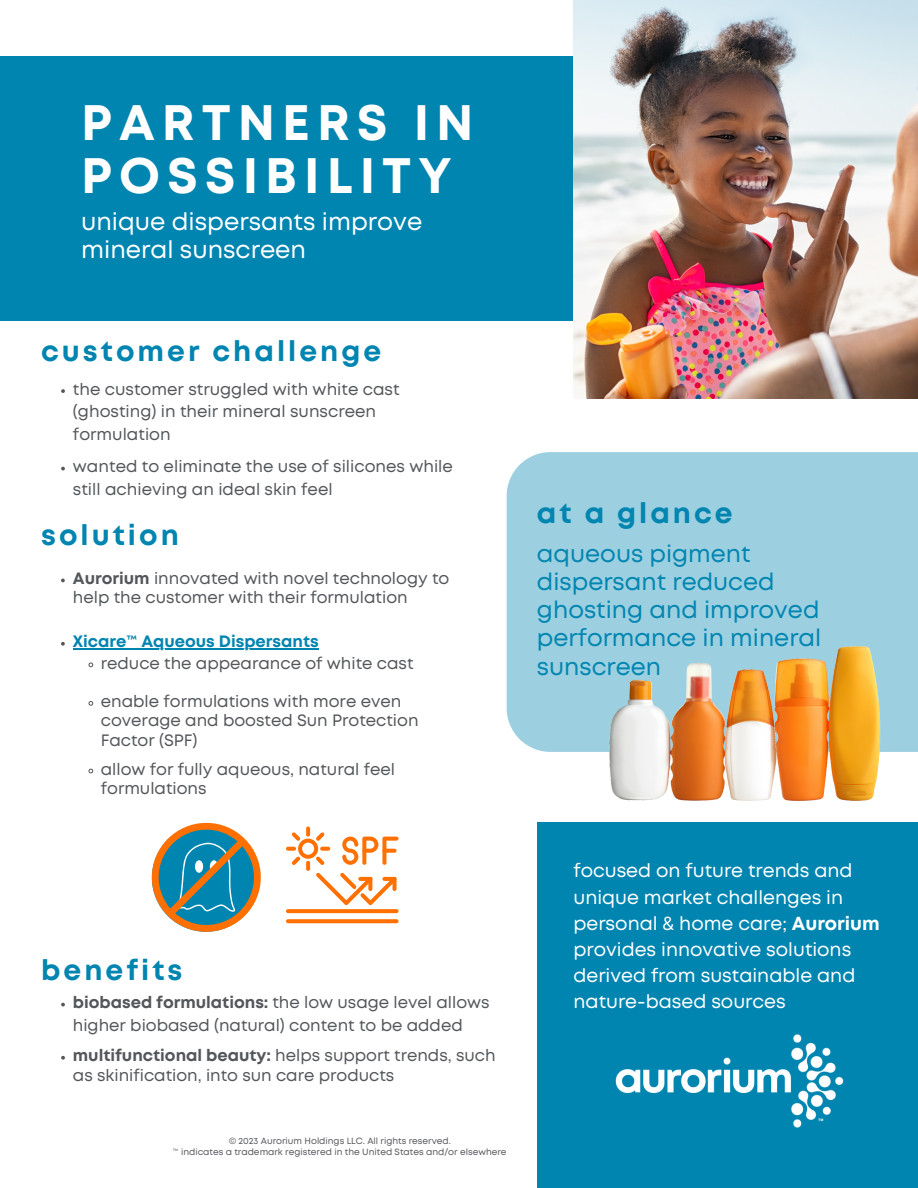
<style>
.page{position:relative;width:918px;height:1188px;background:#fff}
.page>*{position:absolute;margin:0;border:0;box-sizing:border-box;transform-origin:0 0}
.t1{font:700 49.8px/52.8px "Mont";letter-spacing:.14em;color:#fff}
.t2{font:700 28.35px "Mont";letter-spacing:.105em;color:#0085b1}
.t3{font:24.15px/28.2px "Mont";color:#fff}
.t4{font:23.85px/28.2px "Mont";color:#0085b1}
.t5{font:18.75px/26.1px "Mont";color:#fff}
.t6{font:16.5px/22.5px "Mont";color:#53565a}
.t7{font:700 16.5px "Mont";color:#0085b1}
.t8{font:9px "Mont";color:#53565a}
.s1{font-weight:700}
</style>
<div class="page">
<div style="left:0;top:56px;width:573px;height:265px;background:#0085b1"></div>
<div style="left:507px;top:452px;width:411px;height:300px;background:#9ccfe0"></div>
<div style="left:537px;top:823px;width:381px;height:365px;background:#0085b1"></div>
<img style="left:615px;top:1034px;width:229px;height:94px">
<img style="left:604px;top:632px;width:283px;height:169px">
<svg style="left:61px;top:389px;width:4px;height:4px"></svg>
<svg style="left:61px;top:467px;width:4px;height:3px"></svg>
<svg style="left:61px;top:1003px;width:4px;height:3px"></svg>
<svg style="left:61px;top:1056px;width:4px;height:4px"></svg>
<svg style="left:61px;top:579px;width:4px;height:3px"></svg>
<svg style="left:61px;top:642px;width:4px;height:4px"></svg>
<hr style="left:73px;top:649px;width:246px;height:1px;background:#0085b1">
<svg style="left:88px;top:662px;width:5px;height:6px"></svg>
<svg style="left:88px;top:701px;width:5px;height:5px"></svg>
<svg style="left:88px;top:768px;width:5px;height:6px"></svg>
<img style="left:573px;top:0;width:345px;height:398px">
<svg style="left:152px;top:823px;width:109px;height:109px"></svg>
<svg style="left:286px;top:909px;width:113px;height:4px"></svg>
<svg style="left:286px;top:919px;width:113px;height:4px"></svg>
<svg style="left:306px;top:827px;width:4px;height:10px"></svg>
<svg style="left:306px;top:861px;width:4px;height:10px"></svg>
<svg style="left:320px;top:847px;width:10px;height:4px"></svg>
<svg style="left:286px;top:847px;width:10px;height:4px"></svg>
<svg style="left:292px;top:832px;width:33px;height:33px"></svg>
<svg style="left:342px;top:837px;width:57px;height:28px"></svg>
<svg style="left:382px;top:849px;width:15px;height:4px"></svg>
<svg style="left:316px;top:873px;width:81px;height:32px"></svg>
<p class="t1" style="left:81px;top:100px;width:394px">PARTNERS IN<br>POSSIBILITY</p>
<p class="t3" style="left:81px;top:209px;width:343px">unique dispersants improve mineral sunscreen</p>
<p class="t2" style="left:41px;top:341px;width:342px">customer challenge</p>
<p class="t6" style="left:73px;top:379px;width:328px">the customer struggled with white cast (ghosting) in their mineral sunscreen formulation</p>
<p class="t6" style="left:73px;top:457px;width:381px">wanted to eliminate the use of silicones while still achieving an ideal skin feel</p>
<p class="t2" style="left:41px;top:525px;width:139px">solution</p>
<p class="t6" style="left:73px;top:570px;width:378px;line-height:19.2px"><span class="s1">Aurorium</span> innovated with novel technology to help the customer with their formulation</p>
<p class="t7" style="left:73px;top:636px;width:247px">Xicare™ Aqueous Dispersants</p>
<p class="t6" style="left:101px;top:653px;width:314px">reduce the appearance of white cast</p>
<p class="t6" style="left:101px;top:693px;width:319px;line-height:19.2px">enable formulations with more even coverage and boosted Sun Protection<br>Factor (SPF)</p>
<p class="t6" style="left:101px;top:761px;width:296px;line-height:19.2px">allow for fully aqueous, natural feel formulations</p>
<p class="t2" style="left:41px;top:959px;width:143px">benefits</p>
<p class="t6" style="left:73px;top:993px;width:418px"><span class="s1">biobased formulations:</span> the low usage level allows higher biobased (natural) content to be added</p>
<p class="t6" style="left:73px;top:1047px;width:424px;line-height:19.4px"><span class="s1">multifunctional beauty:</span> helps support trends, such as skinification, into sun care products</p>
<p class="t8" style="left:229px;top:1137px;width:224px">© 2023 Aurorium Holdings LLC. All rights reserved.</p>
<p class="t8" style="left:173px;top:1149px;width:335px">™ indicates a trademark registered in the United States and/or elsewhere</p>
<p class="t2" style="left:537px;top:503px;width:197px">at a glance</p>
<p class="t4" style="left:537px;top:541px;width:286px">aqueous pigment dispersant reduced ghosting and improved performance in mineral sunscreen</p>
<p class="t5" style="left:573px;top:859px;width:308px">focused on future trends and unique market challenges in personal &amp; home care; <span class="s1">Aurorium </span>provides innovative solutions derived from sustainable and nature-based sources</p>
</div>
